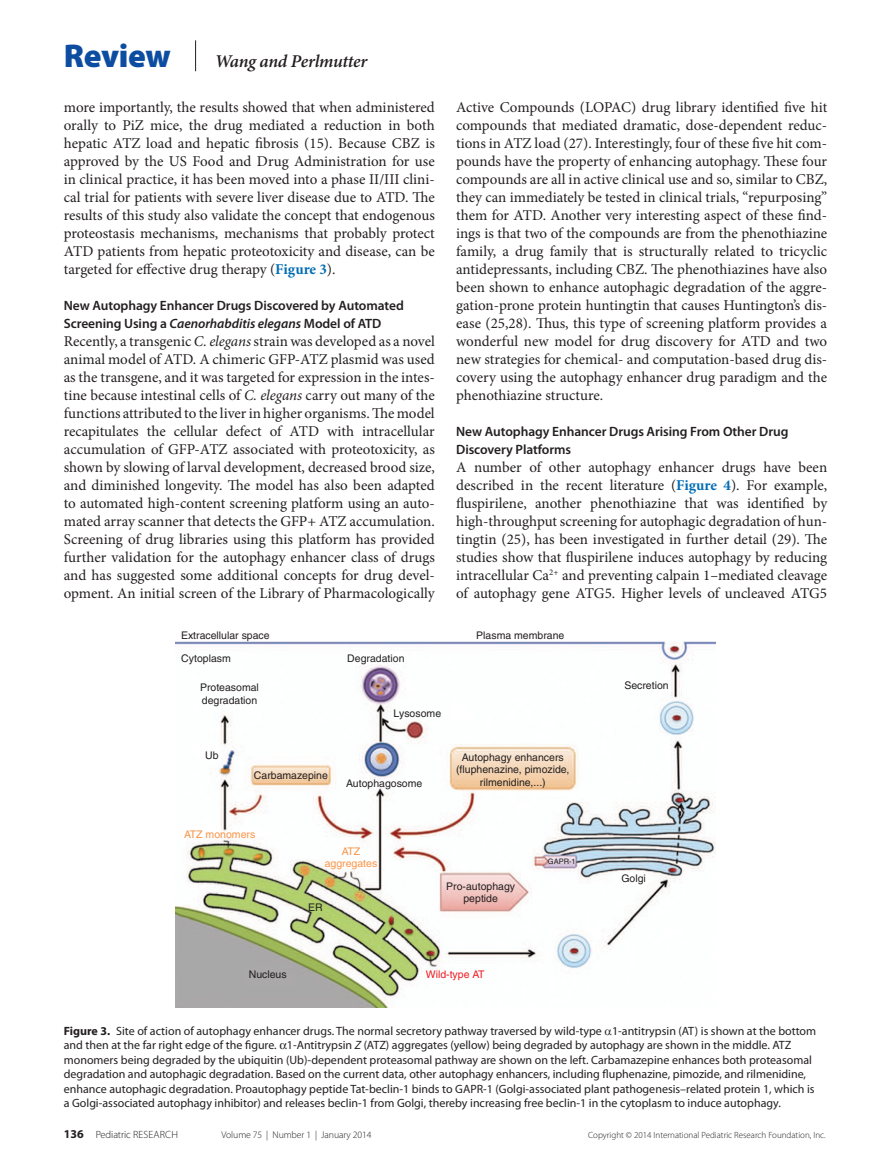
<style>
.page{position:relative;width:891px;height:1175px;background:#fff}
.page>*{position:absolute;margin:0;border:0;box-sizing:border-box;transform-origin:0 0}
.t1{font:900 33px "Myriad Pro";letter-spacing:-.01em;color:#0d4da1}
.t2{font:italic 600 18px "Minion Pro";letter-spacing:-.02em;color:#231f20}
.t3{font:15px/18px "Minion Pro";color:#231f20;text-align:justify}
.t4{font:600 13.5px/18px "Myriad Pro";letter-spacing:-.005em;color:#231f20}
.t5{font:12px/14.4px "Myriad Pro";color:#231f20}
.t6{font:10.5px/12.6px "Helvetica";color:#231f20;text-align:center}
.t7{font:10.5px/12.6px "Helvetica";color:#f79447;text-align:center}
.t8{font:300 10.5px "Myriad Pro";letter-spacing:-.01em;color:#231f20}
.t9{font:10.5px "Helvetica";color:#ee1d23}
.t10{font:300 9.75px "Myriad Pro";letter-spacing:-.01em;color:#231f20}
.t11{font:300 9px "Myriad Pro";color:#231f20}
.t12{font:7.5px "Helvetica";color:#231f20}
.s1{font-weight:700;color:#006cb3}
.s2{font-style:italic}
.s3{font-weight:700}
.s4{font-weight:700;font-size:12px}
</style>
<div class="page">
<hr style="left:195px;top:40px;width:1px;height:31px;background:#231f20">
<img style="left:176px;top:641px;width:540px;height:366px">
<h1 class="t1" style="left:64px;top:38px;width:108px">Review</h1>
<p class="t2" style="left:215px;top:51px;width:154px">Wang and Perlmutter</p>
<p class="t3" style="left:64px;top:98px;width:373px">more importantly, the results showed that when administered orally to PiZ mice, the drug mediated a reduction in both hepatic ATZ load and hepatic fibrosis (15). Because CBZ is approved by the US Food and Drug Administration for use in clinical practice, it has been moved into a phase II/III clini&shy;cal trial for patients with severe liver disease due to ATD. The results of this study also validate the concept that endogenous proteostasis mechanisms, mechanisms that probably protect ATD patients from hepatic proteotoxicity and disease, can be targeted for effective drug therapy (<span class="s1">Figure 3</span>).</p>
<p class="t4" style="left:64px;top:296px;width:342px">New Autophagy Enhancer Drugs Discovered by Automated<br>Screening Using a <span class="s2">Caenorhabditis elegans</span> Model of ATD</p>
<p class="t3" style="left:64px;top:332px;width:373px">Recently, a transgenic <span class="s2">C. elegans</span> strain was developed as a novel animal model of ATD. A chimeric GFP-ATZ plasmid was used as the transgene, and it was targeted for expression in the intes&shy;tine because intestinal cells of <span class="s2">C. elegans</span> carry out many of the functions attributed to the liver in higher organisms. The model recapitulates the cellular defect of ATD with intracellular accumulation of GFP-ATZ associated with proteotoxicity, as shown by slowing of larval development, decreased brood size, and diminished longevity. The model has also been adapted to automated high-content screening platform using an auto&shy;mated array scanner that detects the GFP+ ATZ accumulation.<br>Screening of drug libraries using this platform has provided further validation for the autophagy enhancer class of drugs and has suggested some additional concepts for drug devel&shy;opment. An initial screen of the Library of Pharmacologically</p>
<p class="t3" style="left:456px;top:98px;width:373px">Active Compounds (LOPAC) drug library identified five hit compounds that mediated dramatic, dose-dependent reduc&shy;tions in ATZ load (27). Interestingly, four of these five hit com&shy;pounds have the property of enhancing autophagy. These four compounds are all in active clinical use and so, similar to CBZ, they can immediately be tested in clinical trials, “repurposing” them for ATD. Another very interesting aspect of these find&shy;ings is that two of the compounds are from the phenothiazine family, a drug family that is structurally related to tricyclic antidepressants, including CBZ. The phenothiazines have also been shown to enhance autophagic degradation of the aggre&shy;gation-prone protein huntingtin that causes Huntington’s dis&shy;ease (25,28). Thus, this type of screening platform provides a wonderful new model for drug discovery for ATD and two new strategies for chemical- and computation-based drug dis&shy;covery using the autophagy enhancer drug paradigm and the phenothiazine structure.</p>
<p class="t4" style="left:456px;top:422px;width:334px">New Autophagy Enhancer Drugs Arising From Other Drug<br>Discovery Platforms</p>
<p class="t3" style="left:456px;top:458px;width:373px">A number of other autophagy enhancer drugs have been described in the recent literature (<span class="s1">Figure 4</span>). For example, fluspirilene, another phenothiazine that was identified by high-throughput screening for autophagic degradation of hun&shy;tingtin (25), has been investigated in further detail (29). The studies show that fluspirilene induces autophagy by reducing intracellular Ca<sup>2+</sup> and preventing calpain 1–mediated cleavage of autophagy gene ATG5. Higher levels of uncleaved ATG5</p>
<p class="t6" style="left:181px;top:628px;width:90px">Extracellular space</p>
<p class="t6" style="left:476px;top:628px;width:90px">Plasma membrane</p>
<p class="t6" style="left:181px;top:651px;width:51px">Cytoplasm</p>
<p class="t6" style="left:347px;top:651px;width:59px">Degradation</p>
<p class="t6" style="left:200px;top:681px;width:60px;text-align:left">Proteasomal degradation</p>
<p class="t6" style="left:205px;top:749px;width:15px">Ub</p>
<p class="t6" style="left:254px;top:769px;width:75px">Carbamazepine</p>
<p class="t6" style="left:394px;top:707px;width:49px">Lysosome</p>
<p class="t6" style="left:346px;top:777px;width:78px">Autophagosome</p>
<p class="t6" style="left:456px;top:750px;width:115px">Autophagy enhancers (fluphenazine, pimozide, rilmenidine,...)</p>
<p class="t7" style="left:184px;top:828px;width:73px">ATZ monomers</p>
<p class="t7" style="left:325px;top:845px;width:54px">ATZ aggregates</p>
<p class="t12" style="left:548px;top:857px;width:29px">GAPR-1</p>
<p class="t6" style="left:308px;top:900px;width:16px">ER</p>
<p class="t6" style="left:249px;top:967px;width:39px">Nucleus</p>
<p class="t6" style="left:446px;top:879px;width:70px">Pro-autophagy peptide</p>
<p class="t9" style="left:426px;top:967px;width:60px">Wild-type AT</p>
<p class="t6" style="left:624px;top:678px;width:46px">Secretion</p>
<p class="t6" style="left:621px;top:872px;width:26px">Golgi</p>
<p class="t5" style="left:64px;top:1023px;width:754px"><span class="s3">Figure 3.</span> Site of action of autophagy enhancer drugs. The normal secretory pathway traversed by wild-type 1-antitrypsin (AT) is shown at the bottom and then at the far right edge of the figure. 1-Antitrypsin <span class="s2">Z</span> (ATZ) aggregates (yellow) being degraded by autophagy are shown in the middle. ATZ monomers being degraded by the ubiquitin (Ub)-dependent proteasomal pathway are shown on the left. Carbamazepine enhances both proteasomal degradation and autophagic degradation. Based on the current data, other autophagy enhancers, including fluphenazine, pimozide, and rilmenidine, enhance autophagic degradation. Proautophagy peptide Tat-beclin-1 binds to GAPR-1 (Golgi-associated plant pathogenesis–related protein 1, which is a Golgi-associated autophagy inhibitor) and releases beclin-1 from Golgi, thereby increasing free beclin-1 in the cytoplasm to induce autophagy.</p>
<p class="t8" style="left:64px;top:1129px;width:82px"><span class="s4">136</span> Pediatric Researc</p>
<p class="t8" style="left:171px;top:1129px;width:8px">h</p>
<p class="t10" style="left:222px;top:1129px;width:152px">Volume 75 | Number 1 | January 2014</p>
<p class="t11" style="left:588px;top:1130px;width:239px">Copyright © 2014 International Pediatric Research Foundation, Inc.</p>
</div>
